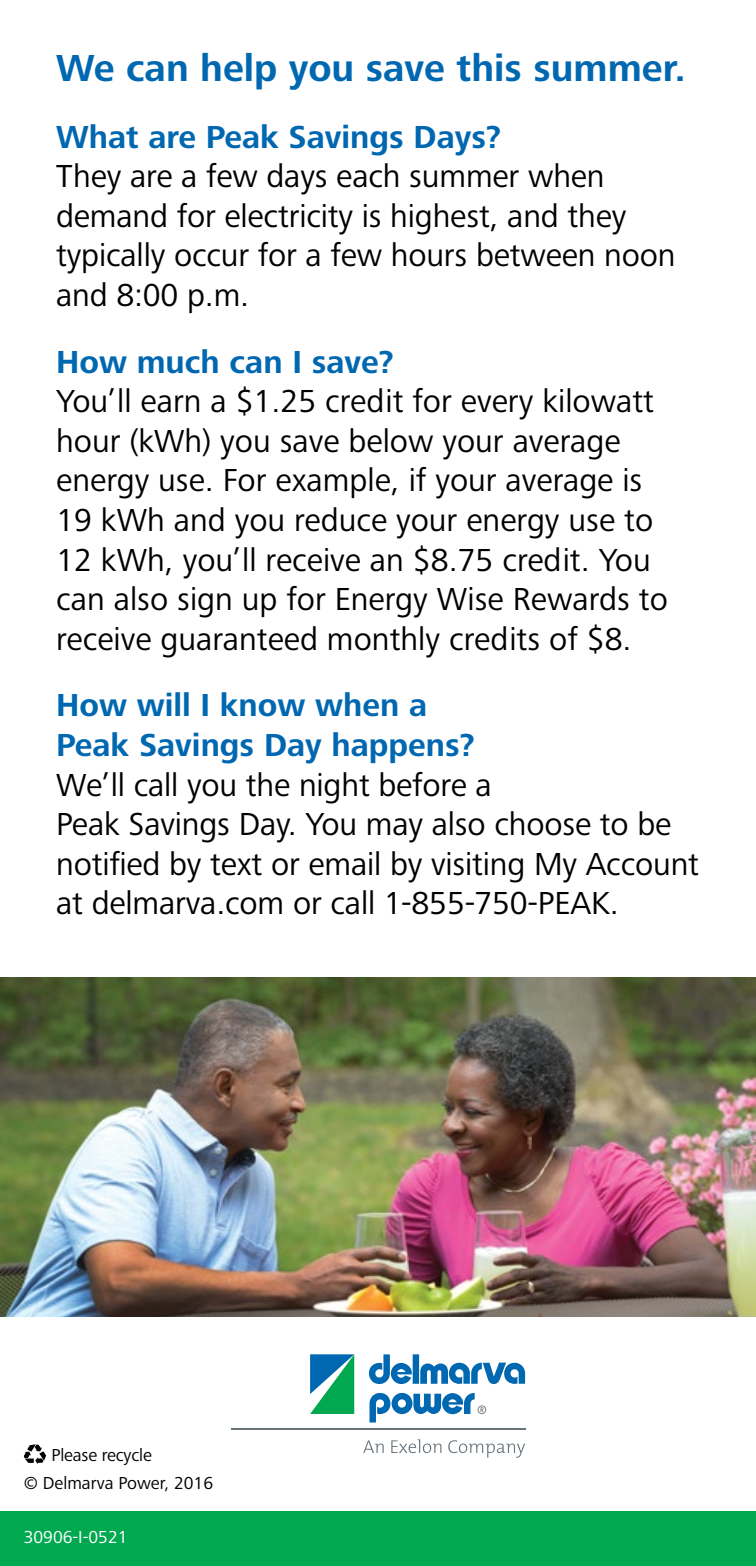
<style>
.page{position:relative;width:756px;height:1566px;background:#fff}
.page>*{position:absolute;margin:0;border:0;box-sizing:border-box;transform-origin:0 0}
.t1{font:700 39px "Frutiger Next Pro";color:#0067b1}
.t2{font:33px/39.6px "Frutiger Next Pro";letter-spacing:-.005em;color:#000}
.t3{font:700 33px/39.6px "Frutiger Next Pro";color:#0067b1}
.t4{font:18px/28.2px "Frutiger Next Pro";color:#000}
.t5{font:18px "Frutiger Next Pro";color:#fff}
</style>
<div class="page">
<div style="left:0;top:1511px;width:756px;height:55px;background:#00a94f"></div>
<svg style="left:363px;top:1439px;width:162px;height:19px"></svg>
<hr style="left:231px;top:1429px;width:294px;height:1px;background:#68737a">
<svg style="left:369px;top:1354px;width:156px;height:69px"></svg>
<svg style="left:310px;top:1354px;width:44px;height:60px;background:#2ca28e"></svg>
<svg style="left:24px;top:1444px;width:22px;height:20px"></svg>
<img style="left:0;top:977px;width:756px;height:340px">
<p class="t1" style="left:56px;top:46px;width:631px">We can help you save this summer.</p>
<p class="t3" style="left:56px;top:117px;width:446px">What are Peak Savings Days?</p>
<p class="t2" style="left:56px;top:156px;width:621px">They are a few days each summer when demand for electricity is highest, and they typically occur for a few hours between noon and 8:00 p.m.</p>
<p class="t3" style="left:56px;top:342px;width:339px">How much can I save?</p>
<p class="t2" style="left:56px;top:381px;width:613px">You’ll earn a $1.25 credit for every kilowatt hour (kWh) you save below your average energy use. For example, if your average is 19 kWh and you reduce your energy use to 12 kWh, you’ll receive an $8.75 credit. You can also sign up for Energy Wise Rewards to receive guaranteed monthly credits of $8.</p>
<p class="t3" style="left:56px;top:686px;width:420px">How will I know when a<br>Peak Savings Day happens?</p>
<p class="t2" style="left:56px;top:765px;width:644px">We’ll call you the night before a<br>Peak Savings Day. You may also choose to be notified by text or email by visiting My Account at delmarva.com or call 1-855-750-PEAK.</p>
<p class="t4" style="left:24px;top:1441px;width:191px;text-indent:28px">Please recycle<br>© Delmarva Power, 2016</p>
<p class="t5" style="left:24px;top:1527px;width:105px">30906-I-0521</p>
</div>
